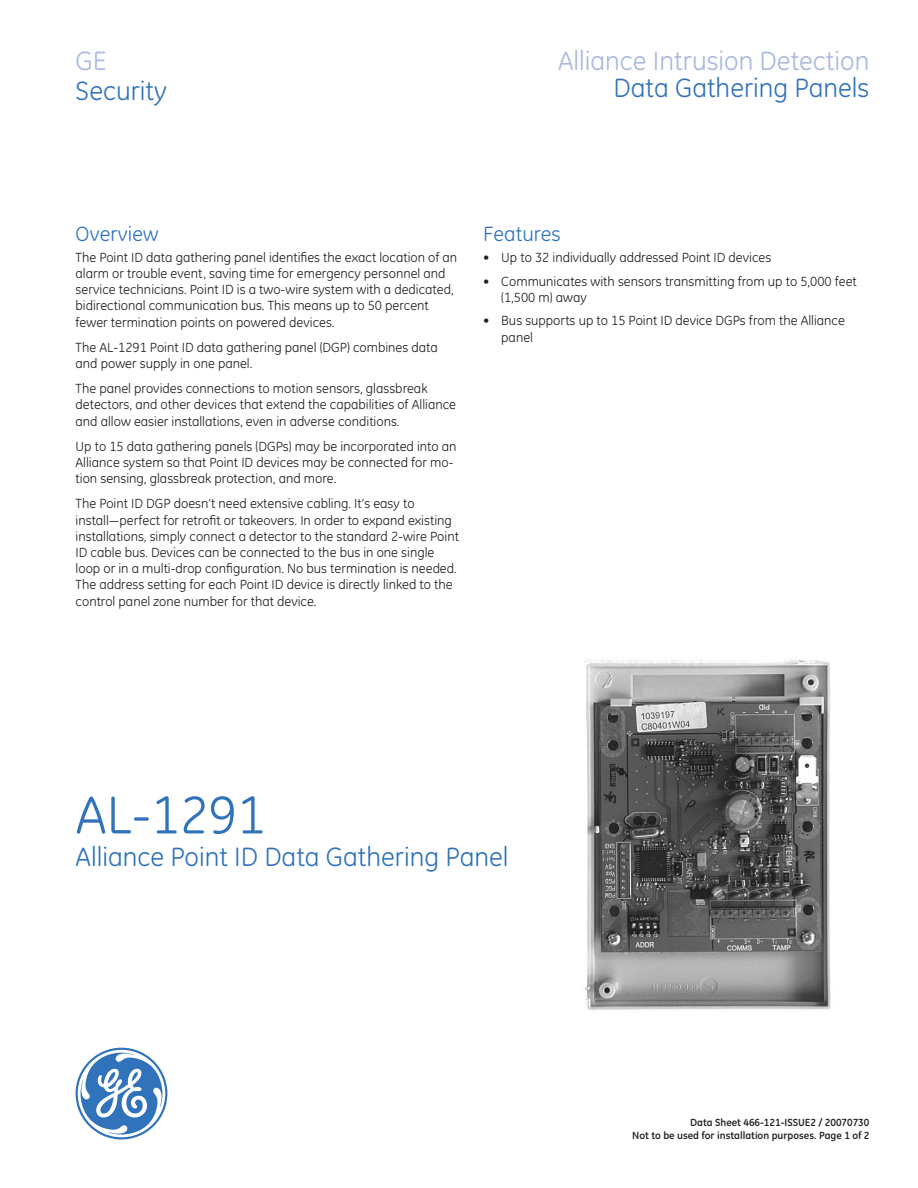
<style>
.page{position:relative;width:918px;height:1188px;background:#fff}
.page>*{position:absolute;margin:0;border:0;box-sizing:border-box;transform-origin:0 0}
.t1{font:54px "GE Inspira";color:#3073ba}
.t2{font:27px "GE Inspira";color:#3073ba}
.t3{font:27px "GE Inspira";color:#a9b8de}
.t4{font:27px "GE Inspira";color:#3473ba}
.t5{font:21px "GE Inspira";color:#3073ba}
.t6{font:13.5px/16.2px "GE Inspira";color:#231f20}
.t7{font:700 10.5px/12.6px "GE Inspira";color:#231f20;text-align:right}
</style>
<div class="page">
<svg style="left:76px;top:1048px;width:91px;height:91px"></svg>
<img style="left:584px;top:659px;width:247px;height:351px">
<h2 class="t3" style="left:76px;top:46px;width:32px">GE</h2>
<h2 class="t4" style="left:76px;top:76px;width:93px">Security</h2>
<h2 class="t3" style="left:558px;top:46px;width:313px">Alliance Intrusion Detection</h2>
<h2 class="t4" style="left:613px;top:73px;width:257px">Data Gathering Panels</h2>
<h3 class="t5" style="left:76px;top:222px;width:84px">Overview</h3>
<p class="t6" style="left:76px;top:249px;width:383px">The Point ID data gathering panel identifies the exact location of an alarm or trouble event, saving time for emergency personnel and service technicians. Point ID is a two-wire system with a dedicated, bidirectional communication bus. This means up to 50 percent fewer termination points on powered devices.</p>
<p class="t6" style="left:76px;top:339px;width:364px">The AL-1291 Point ID data gathering panel (DGP) combines data and power supply in one panel.</p>
<p class="t6" style="left:76px;top:381px;width:382px">The panel provides connections to motion sensors, glassbreak detectors, and other devices that extend the capabilities of Alliance and allow easier installations, even in adverse conditions.</p>
<p class="t6" style="left:76px;top:438px;width:382px">Up to 15 data gathering panels (DGPs) may be incorporated into an<br>Alliance system so that Point ID devices may be connected for mo&shy;tion sensing, glassbreak protection, and more.</p>
<p class="t6" style="left:76px;top:496px;width:385px">The Point ID DGP doesn’t need extensive cabling. It’s easy to install—perfect for retrofit or takeovers. In order to expand existing installations, simply connect a detector to the standard 2-wire Point ID cable bus. Devices can be connected to the bus in one single loop or in a multi-drop configuration. No bus termination is needed.<br>The address setting for each Point ID device is directly linked to the control panel zone number for that device.</p>
<h3 class="t5" style="left:483px;top:222px;width:79px">Features</h3>
<p class="t6" style="left:501px;top:245px;width:357px;line-height:23.7px">Up to 32 individually addressed Point ID devices<br>Communicates with sensors transmitting from up to 5,000 feet</p>
<p class="t6" style="left:501px;top:285px;width:345px;line-height:23.7px">(1,500 m) away<br>Bus supports up to 15 Point ID device DGPs from the Alliance</p>
<p class="t6" style="left:501px;top:329px;width:33px">panel</p>
<p class="t6" style="left:483px;top:245px;width:8px;line-height:23.7px">• •</p>
<p class="t6" style="left:483px;top:313px;width:8px">•</p>
<h1 class="t1" style="left:76px;top:785px;width:191px">AL-1291</h1>
<h2 class="t2" style="left:76px;top:842px;width:434px">Alliance Point ID Data Gathering Panel</h2>
<p class="t7" style="left:632px;top:1116px;width:239px">Data Sheet 466-121-ISSUE2 / 20070730<br>Not to be used for installation purposes. Page 1 of 2</p>
</div>
